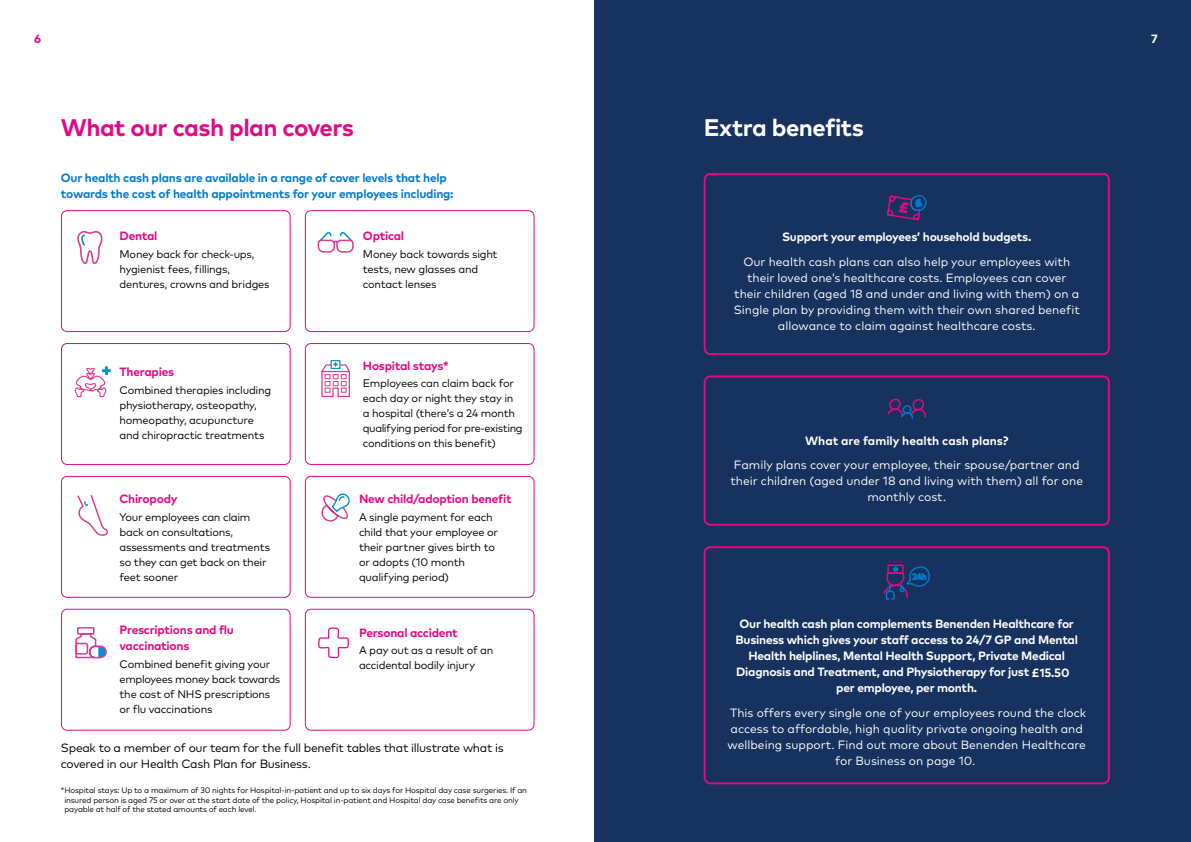
<style>
.page{position:relative;width:1191px;height:842px;background:#fff}
.page>*{position:absolute;margin:0;border:0;box-sizing:border-box;transform-origin:0 0}
.t1{font:700 24px "Mark Pro";letter-spacing:-.025em;color:#e20886}
.t2{font:700 24px "Mark Pro";letter-spacing:-.02em;color:#fff}
.t3{font:12px/16px "Mark Pro";color:#fff;text-align:center}
.t4{font:700 12px "Mark Pro";letter-spacing:-.02em;color:#fff}
.t5{font:700 12px/16px "Mark Pro";letter-spacing:-.02em;color:#007acc}
.t6{font:700 12px/16px "Mark Pro";letter-spacing:-.02em;color:#e20886}
.t7{font:12px/16px "Mark Pro";letter-spacing:-.025em;color:#000}
.t8{font:700 12px "Mark Pro";color:#fff}
.t9{font:11px/15px "Mark Pro";letter-spacing:-.02em;color:#000}
.t10{font:8px/9.6px "Mark Pro";letter-spacing:-.02em;color:#000}
</style>
<div class="page">
<svg style="left:318px;top:627px;width:31px;height:32px"></svg>
<div style="left:595px;top:0;width:596px;height:842px;background:#17325e"></div>
<div style="left:703px;top:173px;width:406px;height:182px;border:2px solid #e20886;border-radius:6px"></div>
<div style="left:61px;top:343px;width:230px;height:122px;border:1px solid #e20886;border-radius:6px"></div>
<div style="left:61px;top:476px;width:230px;height:122px;border:1px solid #e20886;border-radius:6px"></div>
<div style="left:61px;top:609px;width:230px;height:122px;border:1px solid #e20886;border-radius:6px"></div>
<div style="left:61px;top:210px;width:230px;height:122px;border:1px solid #e20886;border-radius:6px"></div>
<div style="left:305px;top:343px;width:229px;height:122px;border:1px solid #e20886;border-radius:6px"></div>
<div style="left:305px;top:476px;width:229px;height:122px;border:1px solid #e20886;border-radius:6px"></div>
<div style="left:305px;top:609px;width:229px;height:122px;border:1px solid #e20886;border-radius:6px"></div>
<div style="left:305px;top:210px;width:229px;height:122px;border:1px solid #e20886;border-radius:6px"></div>
<div style="left:703px;top:546px;width:406px;height:238px;border:2px solid #e20886;border-radius:6px"></div>
<div style="left:887px;top:565px;width:16px;height:9px;border:1px solid #e20886"></div>
<svg style="left:883px;top:566px;width:47px;height:34px"></svg>
<svg style="left:887px;top:398px;width:39px;height:22px"></svg>
<div style="left:703px;top:375px;width:406px;height:151px;border:2px solid #e20886;border-radius:6px"></div>
<svg style="left:886px;top:195px;width:41px;height:26px"></svg>
<svg style="left:77px;top:231px;width:26px;height:33px"></svg>
<svg style="left:77px;top:495px;width:31px;height:41px"></svg>
<svg style="left:74px;top:366px;width:37px;height:32px"></svg>
<svg style="left:317px;top:232px;width:37px;height:21px"></svg>
<div style="left:330px;top:360px;width:10px;height:9px;border:1px solid #0a91d1"></div>
<svg style="left:321px;top:362px;width:29px;height:36px"></svg>
<svg style="left:321px;top:493px;width:29px;height:29px"></svg>
<svg style="left:75px;top:627px;width:32px;height:32px"></svg>
<p class="t6" style="left:34px;top:29px;width:9px">6</p>
<p class="t4" style="left:1151px;top:30px;width:8px">7</p>
<h1 class="t1" style="left:61px;top:109px;width:294px">What our cash plan covers</h1>
<h1 class="t2" style="left:703px;top:109px;width:162px">Extra benefits</h1>
<p class="t5" style="left:61px;top:169px;width:394px">Our health cash plans are available in a range of cover levels that help towards the cost of health appointments for your employees including:</p>
<p class="t6" style="left:119px;top:227px;width:39px">Dental</p>
<p class="t9" style="left:119px;top:245px;width:152px">Money back for check-ups, hygienist fees, fillings, dentures, crowns and bridges</p>
<p class="t6" style="left:119px;top:362px;width:56px">Therapies</p>
<p class="t9" style="left:119px;top:381px;width:153px">Combined therapies including physiotherapy, osteopathy, homeopathy, acupuncture and chiropractic treatments</p>
<p class="t6" style="left:119px;top:490px;width:60px">Chiropody</p>
<p class="t9" style="left:119px;top:508px;width:152px">Your employees can claim back on consultations, assessments and treatments so they can get back on their feet sooner</p>
<p class="t6" style="left:119px;top:621px;width:116px">Prescriptions and flu vaccinations</p>
<p class="t9" style="left:119px;top:656px;width:162px">Combined benefit giving your employees money back towards the cost of NHS prescriptions or flu vaccinations</p>
<p class="t6" style="left:363px;top:227px;width:43px">Optical</p>
<p class="t9" style="left:363px;top:245px;width:136px">Money back towards sight tests, new glasses and contact lenses</p>
<p class="t6" style="left:363px;top:356px;width:87px">Hospital stays*</p>
<p class="t9" style="left:363px;top:375px;width:161px">Employees can claim back for each day or night they stay in a hospital (there’s a 24 month qualifying period for pre-existing conditions on this benefit)</p>
<p class="t6" style="left:359px;top:490px;width:154px">New child/adoption benefit</p>
<p class="t9" style="left:359px;top:508px;width:140px">A single payment for each child that your employee or their partner gives birth to or adopts (10 month qualifying period)</p>
<p class="t6" style="left:359px;top:623px;width:100px">Personal accident</p>
<p class="t9" style="left:359px;top:642px;width:136px">A pay out as a result of an accidental bodily injury</p>
<p class="t7" style="left:61px;top:738px;width:444px">Speak to a member of our team for the full benefit tables that illustrate what is covered in our Health Cash Plan for Business.</p>
<p class="t10" style="left:64px;top:785px;width:464px;text-indent:-3px">*Hospital stays: Up to a maximum of 30 nights for Hospital-in-patient and up to six days for Hospital day case surgeries. If an insured person is aged 75 or over at the start date of the policy, Hospital in-patient and Hospital day case benefits are only payable at half of the stated amounts of each level.</p>
<p class="t4" style="left:782px;top:228px;width:251px">Support your employees’ household budgets.</p>
<p class="t3" style="left:733px;top:252px;width:347px">Our health cash plans can also help your employees with their loved one’s healthcare costs. Employees can cover their children (aged 18 and under and living with them) on a Single plan by providing them with their own shared benefit allowance to claim against healthcare costs.</p>
<p class="t8" style="left:805px;top:431px;width:205px">What are family health cash plans?</p>
<p class="t3" style="left:730px;top:456px;width:354px">Family plans cover your employee, their spouse/partner and their children (aged under 18 and living with them) all for one monthly cost.</p>
<p class="t4" style="left:739px;top:615px;width:336px">Our health cash plan complements Benenden Healthcare for</p>
<p class="t4" style="left:735px;top:631px;width:344px">Business which gives your staff access to 24/7 GP and Mental</p>
<p class="t4" style="left:748px;top:647px;width:318px">Health helplines, Mental Health Support, Private Medical</p>
<p class="t4" style="left:736px;top:663px;width:335px">Diagnosis and Treatment, and Physiotherapy for just £15.50</p>
<p class="t4" style="left:1044px;top:663px;width:34px">28 ^</p>
<p class="t4" style="left:836px;top:679px;width:142px">per employee, per month.</p>
<p class="t3" style="left:727px;top:704px;width:360px">This offers every single one of your employees round the clock access to affordable, high quality private ongoing health and wellbeing support. Find out more about Benenden Healthcare for Business on page 10.</p>
</div>
